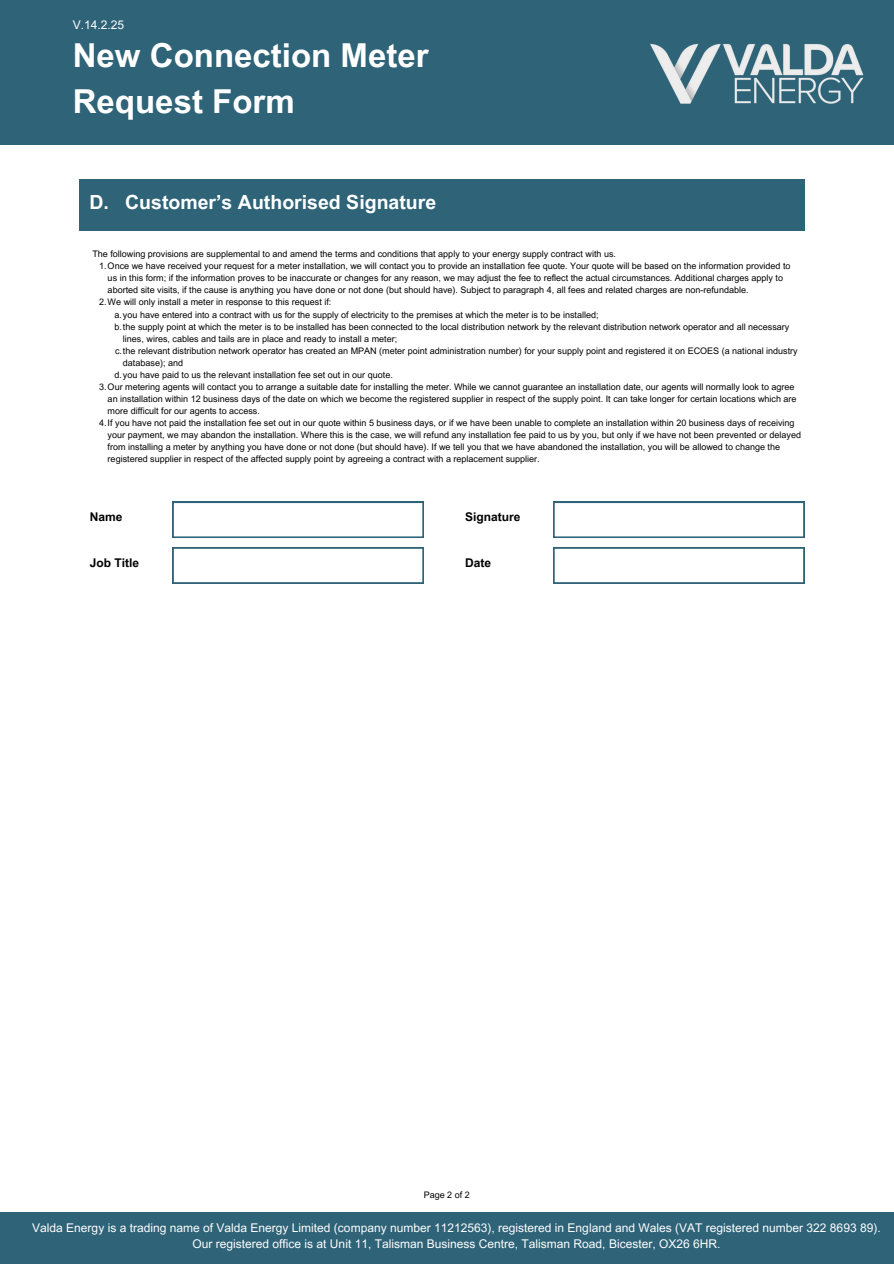
<style>
.page{position:relative;width:894px;height:1264px;background:#fff}
.page>*{position:absolute;margin:0;border:0;box-sizing:border-box;transform-origin:0 0}
.t1{font:700 33px/46.2px "Arial MT Pro";color:#fff}
.t2{font:700 19.5px "Arial MT Pro";color:#fff}
.t3{font:12px/16px "Arial MT Pro";color:#fff;text-align:center}
.t4{font:700 12px "Arial MT Pro";color:#000}
.t5{font:9px/12px "Arial MT Pro";color:#000}
</style>
<div class="page">
<div style="left:0;top:1212px;width:893px;height:51px;background:#2e6378"></div>
<div style="left:79px;top:179px;width:725px;height:51px;background:#2e6378"></div>
<svg style="left:173px;top:502px;width:250px;height:35px"></svg>
<svg style="left:173px;top:547px;width:250px;height:36px"></svg>
<svg style="left:553px;top:502px;width:251px;height:35px"></svg>
<svg style="left:553px;top:547px;width:251px;height:36px"></svg>
<div style="left:0;top:0;width:893px;height:145px;background:#2e6378"></div>
<img style="left:650px;top:43px;width:214px;height:61px">
<p class="t3" style="left:73px;top:18px;width:53px">V.14.2.25</p>
<h4 class="t1" style="left:73px;top:37px;width:357px">New Connection Meter<br>Request Form</h4>
<h1 class="t2" style="left:89px;top:195px;width:348px">D. Customer’s Authorised Signature</h1>
<p class="t5" style="left:92px;top:249px;width:525px">The following provisions are supplemental to and amend the terms and conditions that apply to your energy supply contract with us.</p>
<h2 class="t5" style="left:108px;top:261px;width:684px;text-indent:-8px">1.Once we have received your request for a meter installation, we will contact you to provide an installation fee quote. Your quote will be based on the information provided to us in this form; if the information proves to be inaccurate or changes for any reason, we may adjust the fee to reflect the actual circumstances. Additional charges apply to aborted site visits, if the cause is anything you have done or not done (but should have). Subject to paragraph 4, all fees and related charges are non-refundable.</h2>
<p class="t5" style="left:99px;top:297px;width:233px">2.We will only install a meter in response to this request if:</p>
<p class="t5" style="left:114px;top:309px;width:485px">a.you have entered into a contract with us for the supply of electricity to the premises at which the meter is to be installed;</p>
<p class="t5" style="left:123px;top:321px;width:667px;text-indent:-8px">b.the supply point at which the meter is to be installed has been connected to the local distribution network by the relevant distribution network operator and all necessary lines, wires, cables and tails are in place and ready to install a meter;</p>
<p class="t5" style="left:123px;top:345px;width:676px;text-indent:-8px">c.the relevant distribution network operator has created an MPAN (meter point administration number) for your supply point and registered it on ECOES (a national industry database); and</p>
<p class="t5" style="left:114px;top:369px;width:280px">d.you have paid to us the relevant installation fee set out in our quote.</p>
<p class="t5" style="left:108px;top:381px;width:690px;text-indent:-8px">3.Our metering agents will contact you to arrange a suitable date for installing the meter. While we cannot guarantee an installation date, our agents will normally look to agree an installation within 12 business days of the date on which we become the registered supplier in respect of the supply point. It can take longer for certain locations which are more difficult for our agents to access.</p>
<p class="t5" style="left:108px;top:417px;width:694px;text-indent:-8px">4.If you have not paid the installation fee set out in our quote within 5 business days, or if we have been unable to complete an installation within 20 business days of receiving your payment, we may abandon the installation. Where this is the case, we will refund any installation fee paid to us by you, but only if we have not been prevented or delayed from installing a meter by anything you have done or not done (but should have). If we tell you that we have abandoned the installation, you will be allowed to change the registered supplier in respect of the affected supply point by agreeing a contract with a replacement supplier.</p>
<h4 class="t4" style="left:90px;top:512px;width:34px">Name</h4>
<h4 class="t4" style="left:90px;top:559px;width:51px">Job Title</h4>
<p class="t4" style="left:465px;top:512px;width:57px">Signature</p>
<p class="t4" style="left:465px;top:559px;width:28px">Date</p>
<h4 class="t5" style="left:423px;top:1190px;width:48px">Page 2 of 2</h4>
<h3 class="t3" style="left:32px;top:1220px;width:849px">Valda Energy is a trading name of Valda Energy Limited (company number 11212563), registered in England and Wales (VAT registered number 322 8693 89).<br>Our registered office is at Unit 11, Talisman Business Centre, Talisman Road, Bicester, OX26 6HR.</h3>
</div>
